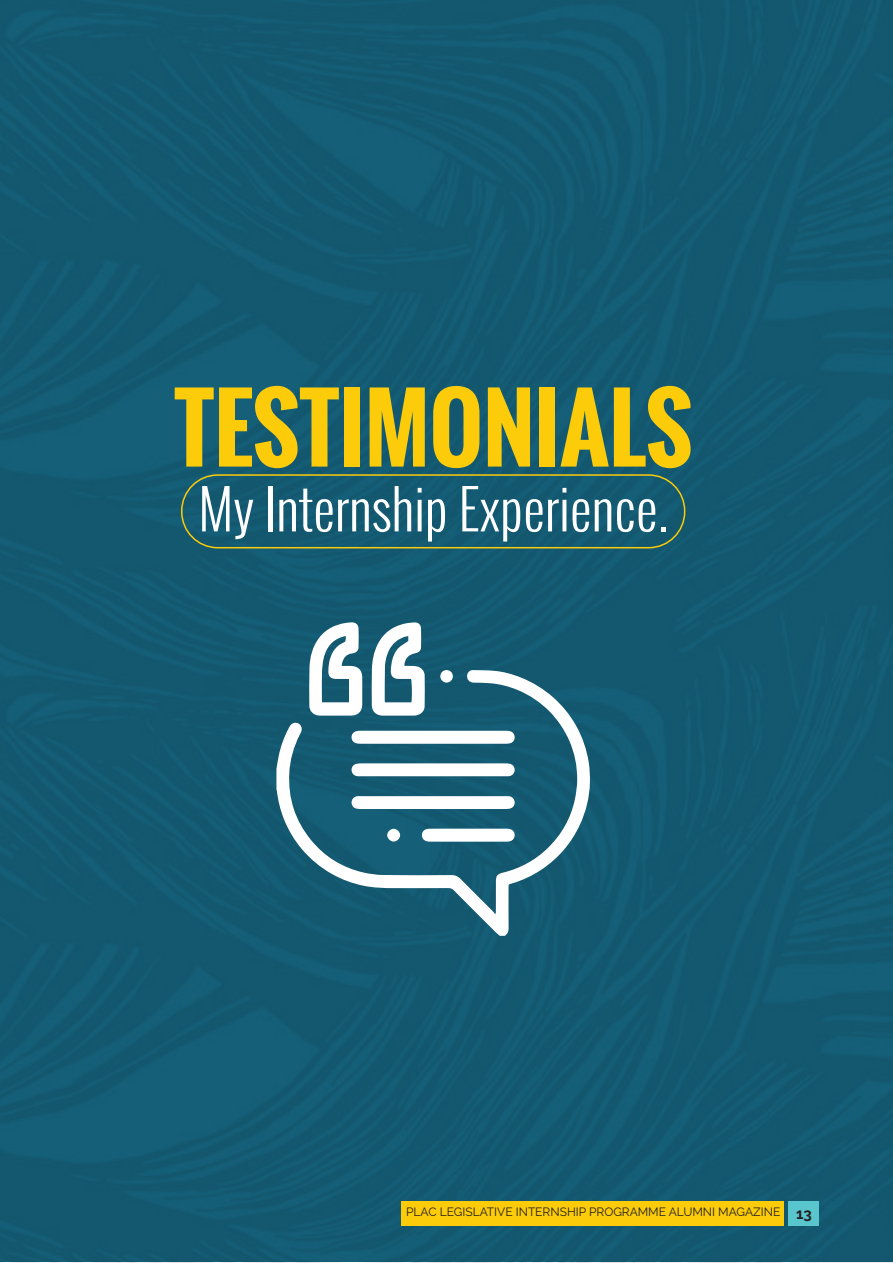
<style>
.page{position:relative;width:893px;height:1263px;background:#fff}
.page>*{position:absolute;margin:0;border:0;box-sizing:border-box;transform-origin:0 0}
.t1{font:700 90px "Oswald";color:#fccc0a}
.t2{font:300 54px "Oswald";color:#fff}
.t3{font:700 15px "Raleway";color:#231f20}
.t4{font:12px "Raleway";color:#231f20}
</style>
<div class="page">
<div style="left:0;top:0;width:893px;height:1262px;background:#13586f"></div>
<div style="left:401px;top:1201px;width:383px;height:24px;background:#fccc0a"></div>
<div style="left:789px;top:1201px;width:30px;height:24px;background:#59c6cd"></div>
<div style="left:181px;top:474px;width:504px;height:74px;border:2px solid #fccc0a;border-radius:36px"></div>
<svg style="left:276px;top:670px;width:314px;height:266px;background:#326f84"></svg>
<svg style="left:372px;top:622px;width:53px;height:94px"></svg>
<svg style="left:309px;top:622px;width:53px;height:94px"></svg>
<svg style="left:352px;top:731px;width:163px;height:13px"></svg>
<svg style="left:352px;top:796px;width:163px;height:13px"></svg>
<svg style="left:352px;top:763px;width:163px;height:13px"></svg>
<svg style="left:422px;top:829px;width:93px;height:13px"></svg>
<div style="left:387px;top:829px;width:13px;height:13px;background:#fff;border-radius:50%"></div>
<div style="left:440px;top:670px;width:13px;height:13px;background:#fff;border-radius:50%"></div>
<p class="t1" style="left:174px;top:360px;width:520px">TESTIMONIALS</p>
<p class="t2" style="left:198px;top:469px;width:471px">My Internship Experience.</p>
<p class="t4" style="left:406px;top:1204px;width:376px">PLAC LEGISLATIVE INTERNSHIP PROGRAMME ALUMNI MAGAZINE</p>
<p class="t3" style="left:796px;top:1205px;width:17px">13</p>
</div>
